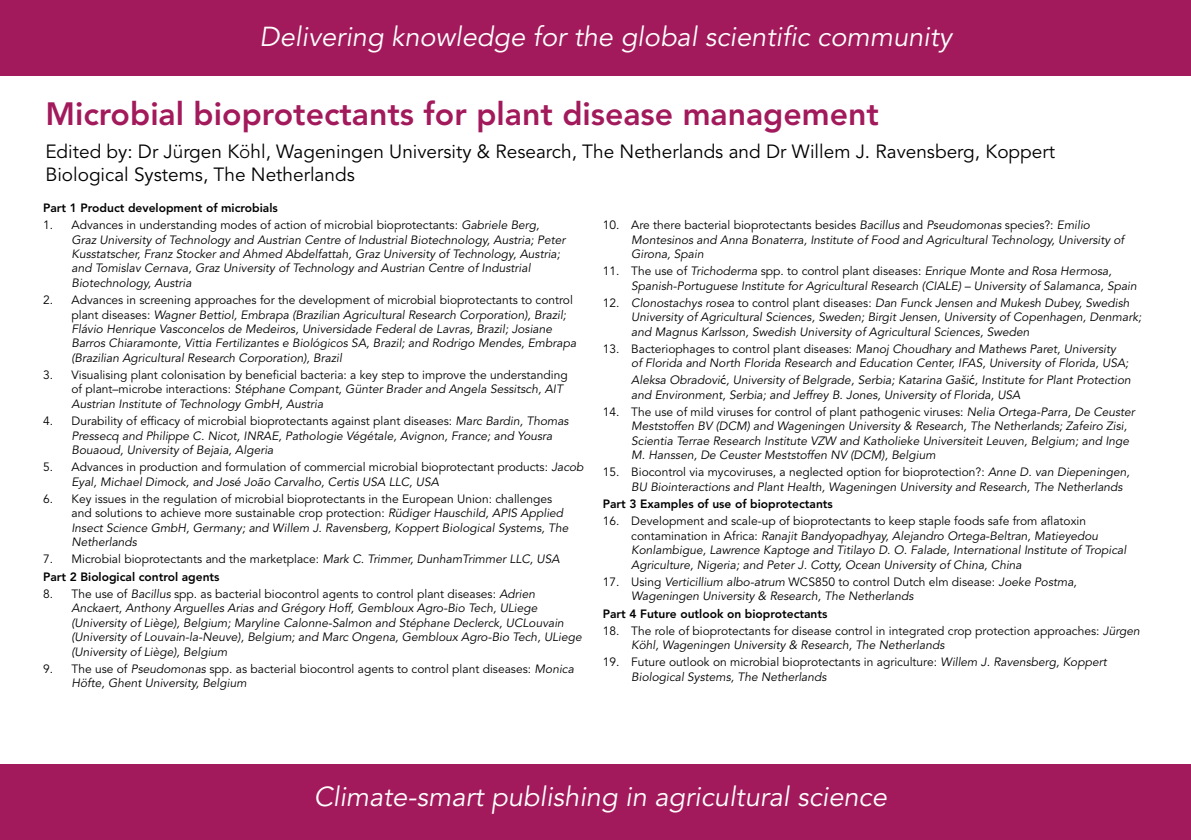
<style>
.page{position:relative;width:1191px;height:840px;background:#fff}
.page>*{position:absolute;margin:0;border:0;box-sizing:border-box;transform-origin:0 0}
.t1{font:800 32px "Avenir LT Std";color:#a21a5b}
.t2{font:italic 27.2px "Avenir LT Std";color:#fff}
.t3{font:19px/22.8px "Avenir LT Std";color:#000}
.t4{font:italic 12px/14.4px "Avenir LT Std";color:#000}
.t5{font:12px/14.4px "Avenir LT Std";color:#000}
.t6{font:800 12px "Avenir LT Std";color:#000}
.s1{font-weight:300}
.s2{font-style:normal}
.s3{font-style:italic}
.s4{font-weight:800}
.s5{font-family:"Futura PT";font-style:normal;font-size:14px}
</style>
<div class="page">
<div style="left:0;top:0;width:1191px;height:76px;background:#a21a5b"></div>
<div style="left:0;top:764px;width:1191px;height:75px;background:#a21a5b"></div>
<h2 class="t2" style="left:260px;top:21px;width:694px">Delivering knowledge for the global scientific community</h2>
<h1 class="t1" style="left:45px;top:95px;width:835px">Microbial bioprotectants for plant disease management</h1>
<h3 class="t3" style="left:45px;top:140px;width:1011px">Edited by: Dr J<span class="s1">ü</span>rgen K<span class="s1">ö</span>hl, Wageningen University &amp; Research, The Netherlands and Dr Willem J. Ravensberg, Koppert<br>Biological Systems, The Netherlands</h3>
<p class="t6" style="left:43px;top:200px;width:236px">Part 1 Product development of microbials</p>
<p class="t4" style="left:71px;top:218px;width:495px;text-indent:-28px"><span class="s2">1. Advances in understanding modes of action of microbial bioprotectants:</span> Gabriele Berg, Graz University of Technology and Austrian Centre of Industrial Biotechnology, Austria; Peter Kusstatscher, Franz Stocker and Ahmed Abdelfattah, Graz University of Technology, Austria; and Tomislav Cernava, Graz University of Technology and Austrian Centre of Industrial Biotechnology, Austria</p>
<p class="t4" style="left:71px;top:293px;width:506px;text-indent:-28px"><span class="s2">2. Advances in screening approaches for the development of microbial bioprotectants to control plant diseases:</span> Wagner Bettiol, Embrapa (Brazilian Agricultural Research Corporation), Brazil; Flávio Henrique Vasconcelos de Medeiros, Universidade Federal de Lavras, Brazil; Josiane Barros Chiaramonte, Vittia Fertilizantes e Biológicos SA, Brazil; and Rodrigo Mendes, Embrapa (Brazilian Agricultural Research Corporation), Brazil</p>
<p class="t5" style="left:71px;top:368px;width:498px;text-indent:-28px">3. Visualising plant colonisation by beneficial bacteria: a key step to improve the understanding of plant–microbe interactions: <span class="s3">Stéphane Compant, Günter Brader and Angela Sessitsch, AIT<br>Austrian Institute of Technology GmbH, Austria</span></p>
<p class="t4" style="left:71px;top:414px;width:499px;text-indent:-28px"><span class="s2">4. Durability of efficacy of microbial bioprotectants against plant diseases:</span> Marc Bardin, Thomas<br>Pressecq and Philippe C. Nicot, INRAE, Pathologie Végétale, Avignon, France; and Yousra<br>Bouaoud, University of Bejaia, Algeria</p>
<p class="t5" style="left:71px;top:460px;width:513px;text-indent:-28px">5. Advances in production and formulation of commercial microbial bioprotectant products: <span class="s3">Jacob<br>Eyal, Michael Dimock, and José João Carvalho, Certis USA LLC, USA</span></p>
<p class="t5" style="left:71px;top:491px;width:498px;text-indent:-28px">6. Key issues in the regulation of microbial bioprotectants in the European Union: challenges and solutions to achieve more sustainable crop protection: <span class="s3">Rüdiger Hauschild, APIS Applied Insect Science GmbH, Germany; and Willem J. Ravensberg, Koppert Biological Systems, The Netherlands</span></p>
<p class="t5" style="left:43px;top:550px;width:518px;line-height:17.2px">7. Microbial bioprotectants and the marketplace: <span class="s3">Mark C. Trimmer, DunhamTrimmer LLC, USA<br></span><span class="s4">Part 2 Biological control agents</span></p>
<p class="t4" style="left:71px;top:586px;width:512px;text-indent:-28px"><span class="s2">8. The use of</span> Bacillus <span class="s2">spp. as bacterial biocontrol agents to control plant diseases:</span> Adrien Anckaert, Anthony Arguelles Arias and Grégory Hoff, Gembloux Agro-Bio Tech, ULiege (University of Liège), Belgium; Maryline Calonne-Salmon and Stéphane Declerck, UCLouvain (University of Louvain-la-Neuve), Belgium; and Marc Ongena, Gembloux Agro-Bio Tech, ULiege (University of Liège), Belgium</p>
<p class="t5" style="left:71px;top:661px;width:504px;text-indent:-28px">9. The use of <span class="s3">Pseudomonas</span> spp. as bacterial biocontrol agents to control plant diseases: <span class="s3">Monica<br>Höfte, Ghent University, Belgium</span></p>
<p class="t4" style="left:631px;top:218px;width:494px;text-indent:-28px"><span class="s2">10. Are there bacterial bioprotectants besides</span> Bacillus <span class="s2">and</span> Pseudomonas <span class="s2">species?:</span> Emilio<br>Montesinos and Anna Bonaterra, Institute of Food and Agricultural Technology, University of<br>Girona, Spain</p>
<p class="t4" style="left:631px;top:264px;width:507px;text-indent:-28px"><span class="s2">11. The use of</span> Trichoderma <span class="s2">spp. to control plant diseases:</span> Enrique Monte and Rosa Hermosa,<br>Spanish-Portuguese Institute for Agricultural Research (CIALE) – University of Salamanca, Spain</p>
<p class="t4" style="left:631px;top:296px;width:512px;text-indent:-28px"><span class="s2">12.</span> Clonostachys rosea <span class="s2">to control plant diseases:</span> Dan Funck Jensen and Mukesh Dubey, Swedish<br>University of Agricultural Sciences, Sweden; Birgit Jensen, University of Copenhagen, Denmark; and Magnus Karlsson, Swedish University of Agricultural Sciences, Sweden</p>
<p class="t4" style="left:631px;top:342px;width:499px;text-indent:-28px"><span class="s2">13. Bacteriophages to control plant diseases:</span> Manoj Choudhary and Mathews Paret, University of Florida and North Florida Research and Education Center, IFAS, University of Florida, USA;</p>
<p class="t4" style="left:631px;top:373px;width:501px">Aleksa Obradovi<span class="s5">ć</span>, University of Belgrade, Serbia; Katarina Gaši<span class="s5">ć</span>, Institute for Plant Protection and Environment, Serbia; and Jeffrey B. Jones, University of Florida, USA</p>
<p class="t4" style="left:631px;top:404px;width:505px;text-indent:-28px"><span class="s2">14. The use of mild viruses for control of plant pathogenic viruses:</span> Nelia Ortega-Parra, De Ceuster Meststoffen BV (DCM) and Wageningen University &amp; Research, The Netherlands; Zafeiro Zisi, Scientia Terrae Research Institute VZW and Katholieke Universiteit Leuven, Belgium; and Inge M. Hanssen, De Ceuster Meststoffen NV (DCM), Belgium</p>
<p class="t4" style="left:631px;top:465px;width:500px;text-indent:-28px"><span class="s2">15. Biocontrol via mycoviruses, a neglected option for bioprotection?:</span> Anne D. van Diepeningen,<br>BU Biointeractions and Plant Health, Wageningen University and Research, The Netherlands</p>
<p class="t6" style="left:603px;top:496px;width:231px">Part 3 Examples of use of bioprotectants</p>
<p class="t4" style="left:631px;top:514px;width:496px;text-indent:-28px"><span class="s2">16. Development and scale-up of bioprotectants to keep staple foods safe from aflatoxin contamination in Africa:</span> Ranajit Bandyopadhyay, Alejandro Ortega-Beltran, Matieyedou Konlambigue, Lawrence Kaptoge and Titilayo D. O. Falade, International Institute of Tropical Agriculture, Nigeria; and Peter J. Cotty, Ocean University of China, China</p>
<p class="t4" style="left:631px;top:574px;width:447px;text-indent:-28px"><span class="s2">17. Using</span> Verticillium albo-atrum <span class="s2">WCS850 to control Dutch elm disease:</span> Joeke Postma,<br>Wageningen University &amp; Research, The Netherlands</p>
<p class="t6" style="left:603px;top:606px;width:226px">Part 4 Future outlook on bioprotectants</p>
<p class="t5" style="left:631px;top:623px;width:510px;text-indent:-28px">18. The role of bioprotectants for disease control in integrated crop protection approaches: <span class="s3">Jürgen<br>Köhl, Wageningen University &amp; Research, The Netherlands</span></p>
<p class="t4" style="left:631px;top:655px;width:477px;text-indent:-28px"><span class="s2">19. Future outlook on microbial bioprotectants in agriculture:</span> Willem J. Ravensberg, Koppert<br>Biological Systems, The Netherlands</p>
<h2 class="t2" style="left:314px;top:779px;width:574px">Climate-smart publishing in agricultural science</h2>
</div>
